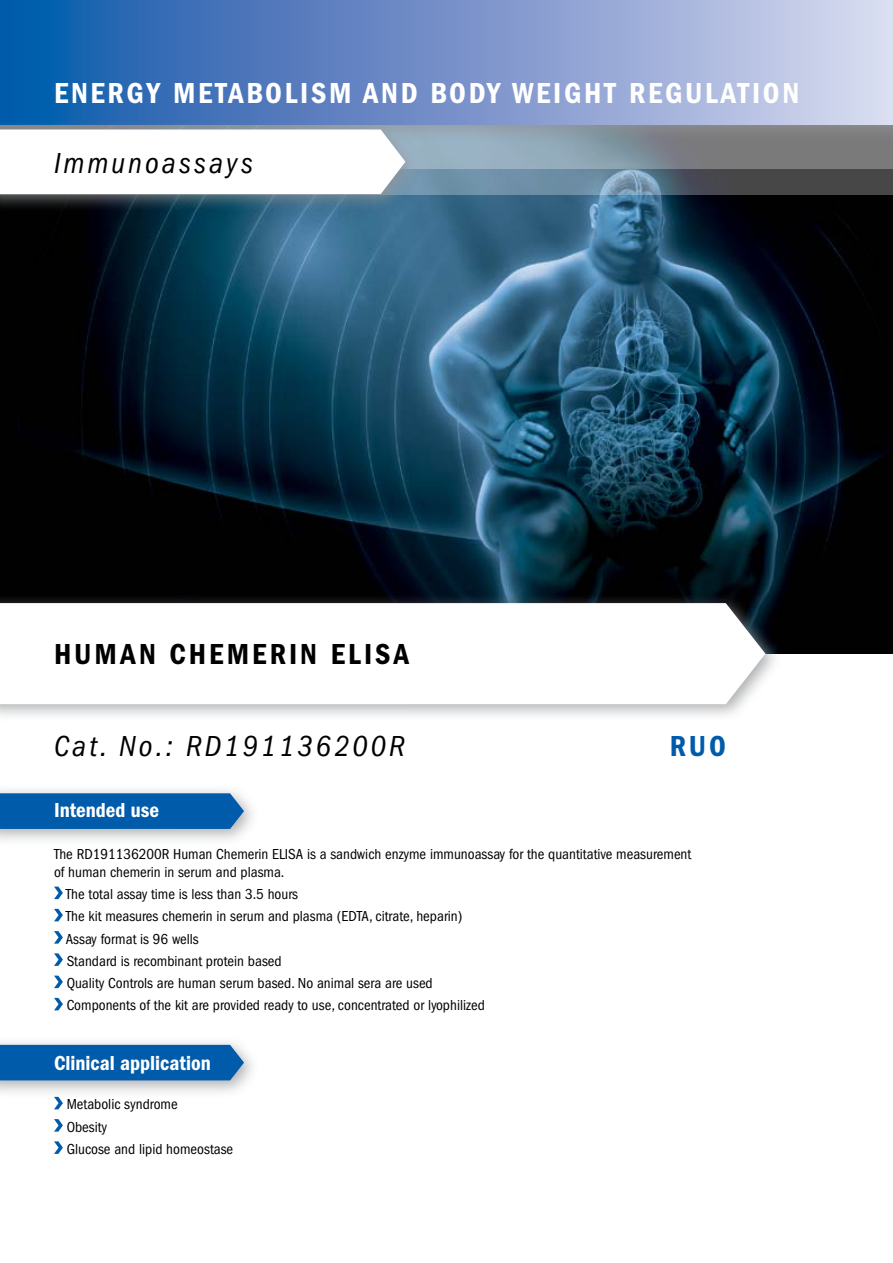
<style>
.page{position:relative;width:893px;height:1263px;background:#fff}
.page>*{position:absolute;margin:0;border:0;box-sizing:border-box;transform-origin:0 0}
.t1{font:30px "ITC Franklin Gothic Std Dm Cd";letter-spacing:.09em;color:#fff}
.t2{font:italic condensed 30px "ITC Franklin Gothic Std";letter-spacing:.1em;color:#000}
.t3{font:30px "ITC Franklin Gothic Std Dm Cd";letter-spacing:.1em;color:#000}
.t4{font:30px "ITC Franklin Gothic Std Dm Cd";color:#005baa}
.t5{font:21px "ITC Franklin Gothic Std Dm Cd";color:#fff}
.t6{font:condensed 15px/22.2px "ITC Franklin Gothic Std";color:#000}
</style>
<div class="page">
<div style="left:0;top:1036px;width:261px;height:63px;background:#939598;opacity:.75"></div>
<div style="left:0;top:1045px;width:244px;height:35px;background:#005baa"></div>
<div style="left:0;top:784px;width:261px;height:63px;background:#939598;opacity:.75"></div>
<svg style="left:0;top:793px;width:244px;height:36px;background:#085fab"></svg>
<img style="left:0;top:194px;width:893px;height:460px">
<svg style="left:422px;top:142px;width:471px;height:52px;background:#71808b"></svg>
<div style="left:0;top:0;width:893px;height:142px;background:#939598;opacity:.75"></div>
<svg style="left:0;top:0;width:893px;height:124px;background:#7495ca"></svg>
<div style="left:0;top:120px;width:422px;height:93px;background:#939598;opacity:.75"></div>
<svg style="left:0;top:129px;width:405px;height:65px"></svg>
<svg style="left:54px;top:886px;width:9px;height:13px"></svg>
<svg style="left:54px;top:909px;width:9px;height:12px"></svg>
<svg style="left:54px;top:931px;width:9px;height:13px"></svg>
<svg style="left:54px;top:953px;width:9px;height:13px"></svg>
<svg style="left:54px;top:976px;width:9px;height:12px"></svg>
<svg style="left:54px;top:998px;width:9px;height:12px"></svg>
<svg style="left:54px;top:1097px;width:9px;height:12px"></svg>
<svg style="left:54px;top:1119px;width:9px;height:12px"></svg>
<svg style="left:54px;top:1141px;width:9px;height:13px"></svg>
<div style="left:0;top:594px;width:782px;height:128px;background:#939598;opacity:.75"></div>
<svg style="left:0;top:603px;width:765px;height:101px"></svg>
<h1 class="t1" style="left:54px;top:76px;width:747px">ENERGY METABOLISM AND BODY WEIGHT REGULATION</h1>
<h1 class="t2" style="left:54px;top:146px;width:201px">Immunoassays</h1>
<h1 class="t3" style="left:54px;top:636px;width:357px">HUMAN CHEMERIN ELISA</h1>
<h1 class="t2" style="left:54px;top:729px;width:352px">Cat. No.: RD191136200R</h1>
<h1 class="t4" style="left:670px;top:728px;width:58px">RUO</h1>
<h2 class="t5" style="left:54px;top:798px;width:107px">Intended use</h2>
<p class="t6" style="left:54px;top:845px;width:639px;line-height:18px">The RD191136200R Human Chemerin ELISA is a sandwich enzyme immunoassay for the quantitative measurement of human chemerin in serum and plasma.</p>
<p class="t6" style="left:66px;top:883px;width:420px">The total assay time is less than 3.5 hours<br>The kit measures chemerin in serum and plasma (EDTA, citrate, heparin)<br>Assay format is 96 wells<br>Standard is recombinant protein based<br>Quality Controls are human serum based. No animal sera are used Components of the kit are provided ready to use, concentrated or lyophilized</p>
<h2 class="t5" style="left:54px;top:1051px;width:158px">Clinical application</h2>
<p class="t6" style="left:67px;top:1093px;width:168px">Metabolic syndrome<br>Obesity<br>Glucose and lipid homeostase</p>
</div>
